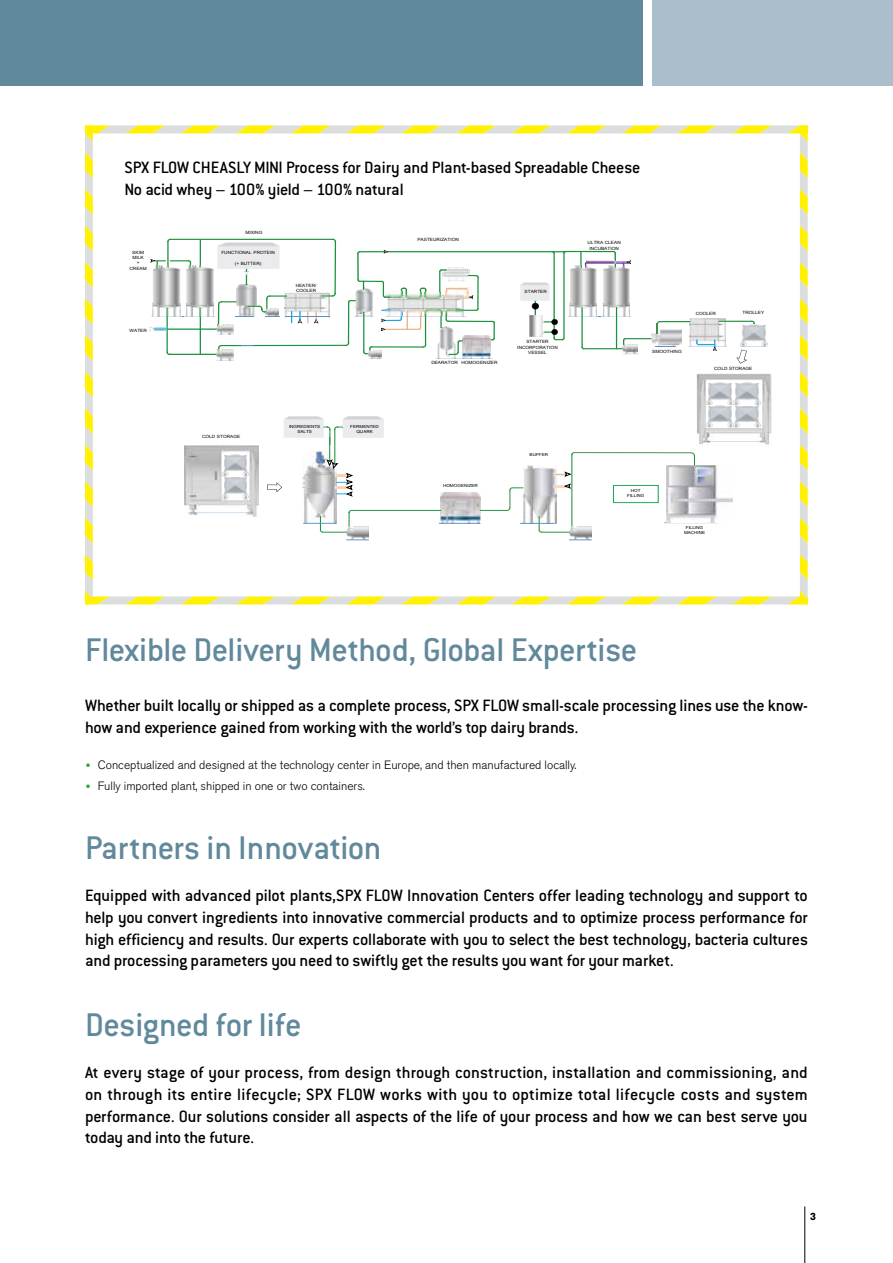
<style>
.page{position:relative;width:893px;height:1263px;background:#fff}
.page>*{position:absolute;margin:0;border:0;box-sizing:border-box;transform-origin:0 0}
.t1{font:500 36px "Conduit ITC Std";letter-spacing:-.01em;color:#61899c}
.t2{font:500 18px/21.6px "Conduit ITC Std";letter-spacing:-.01em;color:#000}
.t3{font:300 12px "Akzidenz Grotesk BE";color:#000}
.t4{font:700 10.5px "Akzidenz Grotesk BE";color:#000}
.t5{font:4.35px/5.2px "Arial";color:#000;text-align:center;scale:1.1 1}
.t6{font:4.2px/4.9px "Arial";color:#000;text-align:center;scale:1.1 1}
.s1{font-family:"Conduit ITC Std";color:#2aa738}
</style>
<div class="page">
<div style="left:0;top:0;width:642px;height:85px;background:#61899c"></div>
<div style="left:652px;top:0;width:241px;height:85px;background:#aabfcb"></div>
<hr style="left:804px;top:1206px;width:1px;height:57px;background:#000">
<svg style="left:85px;top:125px;width:723px;height:479px"></svg>
<p class="t2" style="left:124px;top:156px;width:517px">SPX FLOW CHEASLY MINI Process for Dairy and Plant-based Spreadable Cheese<br>No acid whey – 100% yield – 100% natural</p>
<p class="t5" style="left:130px;top:250px;width:17px">SKIM<br>MILK<br>+<br>CREAM</p>
<p class="t5" style="left:129px;top:328px;width:17px">WATER</p>
<p class="t5" style="left:246px;top:230px;width:17px">MIXING</p>
<p class="t5" style="left:221px;top:250px;width:50px">FUNCTIONAL PROTEIN</p>
<p class="t5" style="left:235px;top:261px;width:26px">(+ BUTTER)</p>
<p class="t5" style="left:296px;top:283px;width:20px;text-align:left">HEATER/<br>COOLER</p>
<p class="t5" style="left:202px;top:434px;width:36px">COLD STORAGE</p>
<p class="t6" style="left:289px;top:424px;width:30px">INGREDIENTS<br>SALTS</p>
<p class="t6" style="left:350px;top:424px;width:28px">FERMENTED<br>QUARK</p>
<p class="t5" style="left:417px;top:237px;width:39px">PASTEURIZATION</p>
<p class="t5" style="left:588px;top:240px;width:32px">ULTRA CLEAN<br>INCUBATION</p>
<p class="t5" style="left:525px;top:289px;width:22px">STARTER</p>
<p class="t5" style="left:696px;top:311px;width:20px">COOLER</p>
<p class="t5" style="left:742px;top:310px;width:21px">TROLLEY</p>
<p class="t5" style="left:517px;top:339px;width:38px">STARTER<br>INCORPORATION<br>VESSEL</p>
<p class="t5" style="left:652px;top:349px;width:28px">SMOOTHING</p>
<p class="t5" style="left:461px;top:360px;width:34px">HOMOGENIZER</p>
<p class="t5" style="left:431px;top:360px;width:26px">DEARATOR</p>
<p class="t5" style="left:714px;top:365px;width:36px">COLD STORAGE</p>
<p class="t6" style="left:443px;top:483px;width:33px">HOMOGENIZER</p>
<p class="t6" style="left:530px;top:452px;width:18px">BUFFER</p>
<p class="t6" style="left:627px;top:488px;width:17px">HOT<br>FILLING</p>
<p class="t6" style="left:684px;top:525px;width:21px">FILLING<br>MACHINE</p>
<h1 class="t1" style="left:85px;top:628px;width:554px">Flexible Delivery Method, Global Expertise</h1>
<p class="t2" style="left:85px;top:694px;width:724px">Whether built locally or shipped as a complete process, SPX FLOW small-scale processing lines use the know&shy;how and experience gained from working with the world’s top dairy brands.</p>
<p class="t3" style="left:85px;top:758px;width:493px"><span class="s1">•</span> Conceptualized and designed at the technology center in Europe, and then manufactured locally.</p>
<p class="t3" style="left:85px;top:779px;width:281px"><span class="s1">•</span> Fully imported plant, shipped in one or two containers.</p>
<h1 class="t1" style="left:85px;top:826px;width:298px">Partners in Innovation</h1>
<p class="t2" style="left:85px;top:884px;width:724px;text-align:justify">Equipped with advanced pilot plants,SPX FLOW Innovation Centers offer leading technology and support to help you convert ingredients into innovative commercial products and to optimize process performance for high efficiency and results. Our experts collaborate with you to select the best technology, bacteria cultures and processing parameters you need to swiftly get the results you want for your market.</p>
<h1 class="t1" style="left:85px;top:1003px;width:218px">Designed for life</h1>
<p class="t2" style="left:85px;top:1061px;width:724px;text-align:justify">At every stage of your process, from design through construction, installation and commissioning, and on through its entire lifecycle; SPX FLOW works with you to optimize total lifecycle costs and system performance. Our solutions consider all aspects of the life of your process and how we can best serve you today and into the future.</p>
<p class="t4" style="left:810px;top:1210px;width:7px">3</p>
</div>
